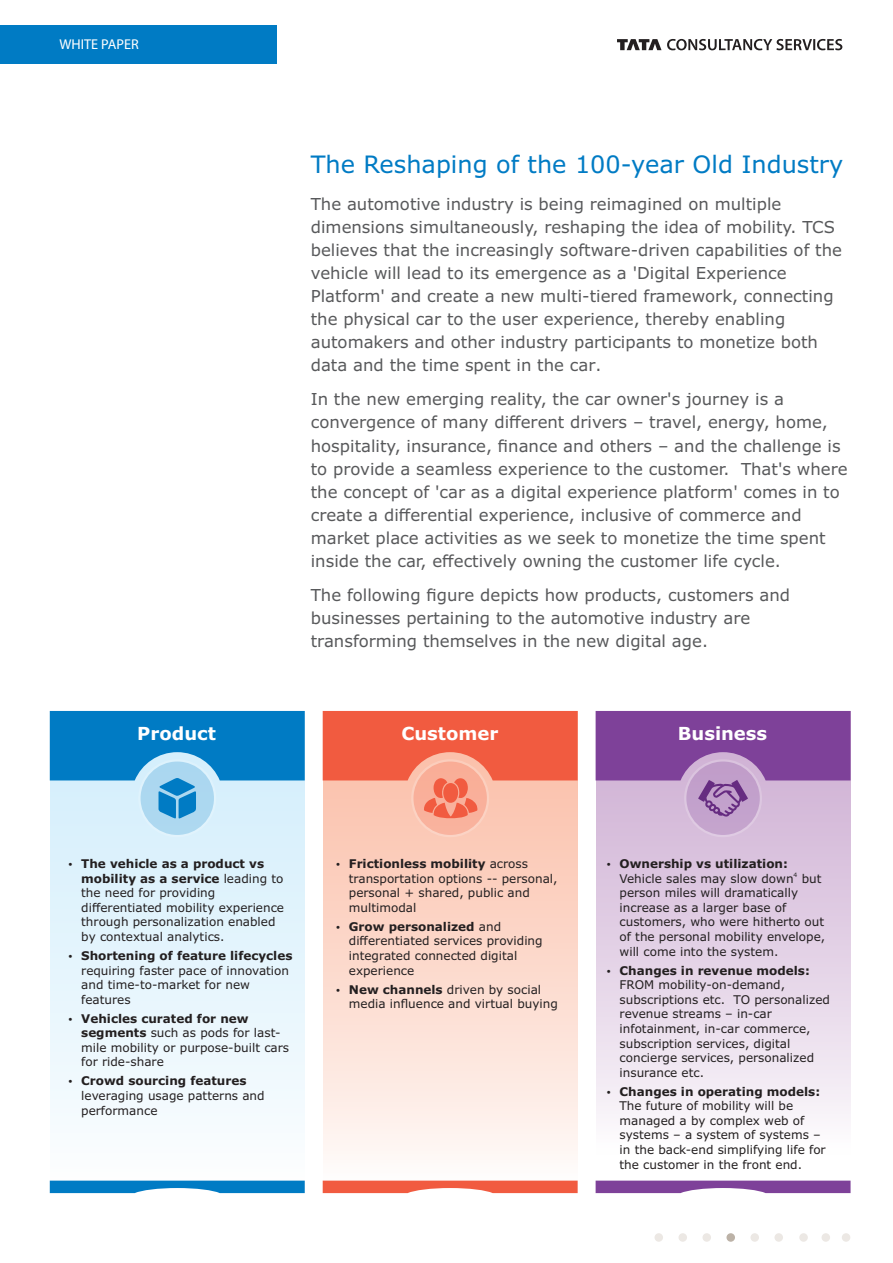
<style>
.page{position:relative;width:893px;height:1263px;background:#fff}
.page>*{position:absolute;margin:0;border:0;box-sizing:border-box;transform-origin:0 0}
.t1{font:24px "Verdana";color:#007bc4}
.t2{font:700 18px "Verdana";color:#fff}
.t3{font:16.5px/23.1px "Verdana";color:#58595b}
.t4{font:14.25px "Myriad Pro";color:#fff}
.t5{font:12px/14.5px "Verdana";color:#231f20}
.t6{font:700 12px "Verdana";color:#231f20}
.t7{font:6px "Verdana";color:#231f20}
.s1{font-weight:700}
</style>
<div class="page">
<svg style="left:50px;top:819px;width:255px;height:297px;fill:#e6f5fd"></svg>
<svg style="left:617px;top:39px;width:44px;height:11px"></svg>
<svg style="left:667px;top:39px;width:175px;height:11px"></svg>
<div style="left:0;top:26px;width:276px;height:38px;background:#007bc4"></div>
<div style="left:774px;top:1233px;width:9px;height:9px;background:#ece8e4;border-radius:50%"></div>
<div style="left:750px;top:1233px;width:9px;height:9px;background:#ece8e4;border-radius:50%"></div>
<div style="left:726px;top:1233px;width:9px;height:9px;background:#bcb2a7;border-radius:50%"></div>
<div style="left:702px;top:1233px;width:9px;height:9px;background:#ece8e4;border-radius:50%"></div>
<div style="left:678px;top:1233px;width:9px;height:9px;background:#ece8e4;border-radius:50%"></div>
<div style="left:654px;top:1233px;width:9px;height:9px;background:#ece8e4;border-radius:50%"></div>
<div style="left:799px;top:1233px;width:9px;height:9px;background:#ece8e4;border-radius:50%"></div>
<div style="left:821px;top:1233px;width:9px;height:9px;background:#ece8e4;border-radius:50%"></div>
<div style="left:842px;top:1233px;width:8px;height:9px;background:#ece8e4;border-radius:50%"></div>
<svg style="left:323px;top:819px;width:255px;height:335px;background:#fcddd1"></svg>
<svg style="left:596px;top:817px;width:254px;height:301px;background:#e5d5e8"></svg>
<svg style="left:684px;top:759px;width:78px;height:78px"></svg>
<svg style="left:411px;top:759px;width:78px;height:78px"></svg>
<svg style="left:138px;top:759px;width:78px;height:78px"></svg>
<svg style="left:50px;top:711px;width:255px;height:108px;background:#4ea5d8"></svg>
<svg style="left:323px;top:711px;width:255px;height:108px;background:#f48168"></svg>
<svg style="left:596px;top:711px;width:254px;height:106px;background:#9c6caf"></svg>
<svg style="left:50px;top:1180px;width:255px;height:13px;background:#238dcc"></svg>
<svg style="left:323px;top:1180px;width:255px;height:13px;background:#f2715a"></svg>
<svg style="left:596px;top:1180px;width:254px;height:13px;background:#8f5ba7"></svg>
<p class="t4" style="left:59px;top:38px;width:81px">WHITE PAPER</p>
<h1 class="t1" style="left:311px;top:155px;width:534px">The Reshaping of the 100-year Old Industry</h1>
<p class="t3" style="left:311px;top:194px;width:533px">The automotive industry is being reimagined on multiple dimensions simultaneously, reshaping the idea of mobility. TCS believes that the increasingly software-driven capabilities of the vehicle will lead to its emergence as a 'Digital Experience Platform' and create a new multi-tiered framework, connecting the physical car to the user experience, thereby enabling automakers and other industry participants to monetize both data and the time spent in the car.</p>
<p class="t3" style="left:311px;top:389px;width:538px">In the new emerging reality, the car owner's journey is a convergence of many different drivers – travel, energy, home, hospitality, insurance, finance and others – and the challenge is to provide a seamless experience to the customer. That's where the concept of 'car as a digital experience platform' comes in to create a differential experience, inclusive of commerce and market place activities as we seek to monetize the time spent inside the car, effectively owning the customer life cycle.</p>
<h3 class="t3" style="left:311px;top:585px;width:481px">The following figure depicts how products, customers and businesses pertaining to the automotive industry are transforming themselves in the new digital age.</h3>
<h2 class="t2" style="left:137px;top:726px;width:80px">Product</h2>
<h2 class="t2" style="left:401px;top:726px;width:99px">Customer</h2>
<p class="t5" style="left:81px;top:857px;width:204px"><span class="s1">The vehicle as a product vs mobility as a service</span> leading to the need for providing differentiated mobility experience through personalization enabled by contextual analytics.</p>
<p class="t6" style="left:81px;top:951px;width:213px">Shortening of feature lifecycles</p>
<p class="t5" style="left:81px;top:964px;width:209px">requiring faster pace of innovation and time-to-market for new features</p>
<p class="t5" style="left:81px;top:1012px;width:209px"><span class="s1">Vehicles curated for new segments</span> such as pods for last&shy;mile mobility or purpose-built cars for ride-share</p>
<p class="t6" style="left:81px;top:1076px;width:167px">Crowd sourcing features</p>
<p class="t5" style="left:81px;top:1089px;width:185px">leveraging usage patterns and performance</p>
<p class="t5" style="left:349px;top:857px;width:210px"><span class="s1">Frictionless mobility</span> across transportation options -- personal, personal + shared, public and multimodal</p>
<p class="t5" style="left:349px;top:920px;width:195px"><span class="s1">Grow personalized</span> and differentiated services providing integrated connected digital experience</p>
<p class="t5" style="left:349px;top:983px;width:211px"><span class="s1">New channels</span> driven by social media influence and virtual buying</p>
<h2 class="t2" style="left:678px;top:726px;width:91px">Business</h2>
<p class="t6" style="left:620px;top:859px;width:170px">Ownership vs utilization:</p>
<p class="t7" style="left:794px;top:872px;width:5px">4</p>
<p class="t5" style="left:620px;top:872px;width:207px">Vehicle sales may slow down but person miles will dramatically increase as a larger base of customers, who were hitherto out of the personal mobility envelope, will come into the system.</p>
<p class="t6" style="left:620px;top:965px;width:192px">Changes in revenue models:</p>
<p class="t5" style="left:620px;top:978px;width:212px">FROM mobility-on-demand, subscriptions etc. TO personalized revenue streams – in-car infotainment, in-car commerce, subscription services, digital concierge services, personalized insurance etc.</p>
<p class="t6" style="left:620px;top:1086px;width:202px">Changes in operating models:</p>
<p class="t5" style="left:620px;top:1099px;width:208px">The future of mobility will be managed a by complex web of systems – a system of systems – in the back-end simplifying life for the customer in the front end.</p>
</div>
